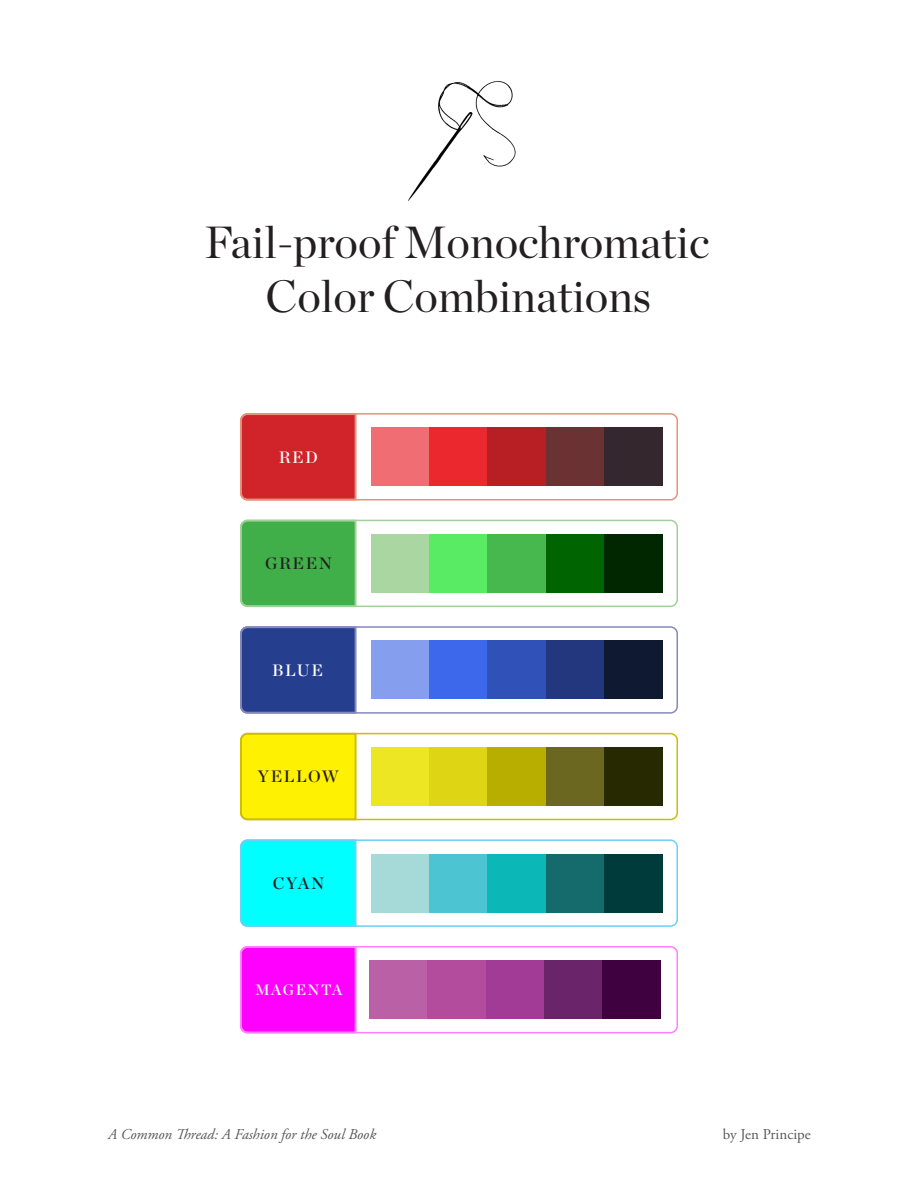
<style>
.page{position:relative;width:918px;height:1188px;background:#fff}
.page>*{position:absolute;margin:0;border:0;box-sizing:border-box;transform-origin:0 0}
.H1_odd_page__BASE{font:45px/54px "Chronicle Display";color:#231f20;text-align:center}
.bp_0_0_0_0_0_0__BASE{font:16.5px "Chronicle Display Semi";letter-spacing:.1em;color:#231f20}
.bp_0_0_0_0_0_0__BASE-2{font:16.5px "Chronicle Display Semi";letter-spacing:.1em;color:#fff}
.t1{font:italic 15px "Adobe Garamond Pro";color:#57585a}
.t2{font:15px "Adobe Garamond Pro";color:#57585a}
.bp_0_0_0_0_0_0__BASE-3{font:15px "Chronicle Display Semi";letter-spacing:.1em;color:#fff}
</style>
<div class="page">
<img style="left:408px;top:81px;width:108px;height:120px">
<div style="left:240px;top:413px;width:438px;height:87px;border:2px solid #e59279;border-radius:7px"></div>
<div style="left:371px;top:428px;width:58px;height:58px;background:#ef6d73"></div>
<div style="left:429px;top:428px;width:59px;height:58px;background:#eb282e"></div>
<div style="left:488px;top:428px;width:58px;height:58px;background:#b81f24"></div>
<div style="left:546px;top:428px;width:58px;height:58px;background:#6b3234"></div>
<div style="left:604px;top:428px;width:58px;height:58px;background:#34282e"></div>
<svg style="left:240px;top:413px;width:117px;height:88px;background:#d22d32"></svg>
<div style="left:240px;top:520px;width:438px;height:87px;border:2px solid #a3cf9a;border-radius:7px"></div>
<div style="left:371px;top:534px;width:58px;height:59px;background:#a9d6a1"></div>
<div style="left:429px;top:534px;width:59px;height:59px;background:#59eb63"></div>
<div style="left:488px;top:534px;width:58px;height:59px;background:#46b84d"></div>
<div style="left:546px;top:534px;width:58px;height:59px;background:#006400"></div>
<div style="left:604px;top:534px;width:58px;height:59px;background:#002700"></div>
<svg style="left:240px;top:519px;width:117px;height:89px;background:#4bb253"></svg>
<div style="left:240px;top:733px;width:438px;height:87px;border:2px solid #ccbe00;border-radius:7px"></div>
<div style="left:371px;top:747px;width:58px;height:59px;background:#ede622"></div>
<div style="left:429px;top:747px;width:59px;height:59px;background:#ded614"></div>
<div style="left:488px;top:747px;width:58px;height:59px;background:#b8ae00"></div>
<div style="left:546px;top:747px;width:58px;height:59px;background:#6b6720"></div>
<div style="left:604px;top:747px;width:58px;height:59px;background:#272900"></div>
<svg style="left:240px;top:732px;width:117px;height:89px;background:#fbed06"></svg>
<div style="left:240px;top:839px;width:438px;height:88px;border:2px solid #6bcff6;border-radius:7px"></div>
<div style="left:371px;top:854px;width:58px;height:58px;background:#a5dad9"></div>
<div style="left:429px;top:854px;width:59px;height:58px;background:#4cc4d2"></div>
<div style="left:488px;top:854px;width:58px;height:58px;background:#0cb8b7"></div>
<div style="left:546px;top:854px;width:58px;height:58px;background:#156a6b"></div>
<div style="left:604px;top:854px;width:58px;height:58px;background:#003b3b"></div>
<svg style="left:240px;top:839px;width:117px;height:88px;background:#0afbfe"></svg>
<div style="left:240px;top:946px;width:438px;height:87px;border:2px solid #ff80ff;border-radius:7px"></div>
<div style="left:369px;top:961px;width:59px;height:58px;background:#b960a6"></div>
<div style="left:428px;top:961px;width:58px;height:58px;background:#b34c9d"></div>
<div style="left:486px;top:961px;width:58px;height:58px;background:#a13b96"></div>
<div style="left:544px;top:961px;width:59px;height:58px;background:#6a246a"></div>
<div style="left:603px;top:961px;width:58px;height:58px;background:#400140"></div>
<svg style="left:240px;top:946px;width:117px;height:88px;background:#ff0cff"></svg>
<div style="left:240px;top:626px;width:438px;height:88px;border:2px solid #8688ba;border-radius:7px"></div>
<div style="left:371px;top:641px;width:58px;height:58px;background:#859fee"></div>
<div style="left:429px;top:641px;width:59px;height:58px;background:#3d68eb"></div>
<div style="left:488px;top:641px;width:58px;height:58px;background:#3052b8"></div>
<div style="left:546px;top:641px;width:58px;height:58px;background:#22377d"></div>
<div style="left:604px;top:641px;width:58px;height:58px;background:#101932"></div>
<svg style="left:240px;top:626px;width:117px;height:88px;background:#2e4692"></svg>
<p class="H1_odd_page__BASE" style="left:205px;top:212px;width:506px">Fail-proof Monochromatic<br>Color Combinations</p>
<p class="bp_0_0_0_0_0_0__BASE-2" style="left:279px;top:444px;width:41px">RED</p>
<p class="bp_0_0_0_0_0_0__BASE" style="left:265px;top:551px;width:68px">GREEN</p>
<p class="bp_0_0_0_0_0_0__BASE-2" style="left:272px;top:657px;width:52px">BLUE</p>
<p class="bp_0_0_0_0_0_0__BASE" style="left:258px;top:764px;width:82px">YELLOW</p>
<p class="bp_0_0_0_0_0_0__BASE" style="left:273px;top:870px;width:53px">CYAN</p>
<p class="bp_0_0_0_0_0_0__BASE-3" style="left:255px;top:978px;width:89px">MAGENTA</p>
<p class="t1" style="left:108px;top:1126px;width:270px">A Common Thread: A Fashion for the Soul Book</p>
<p class="t2" style="left:723px;top:1126px;width:89px">by Jen Principe</p>
</div>
